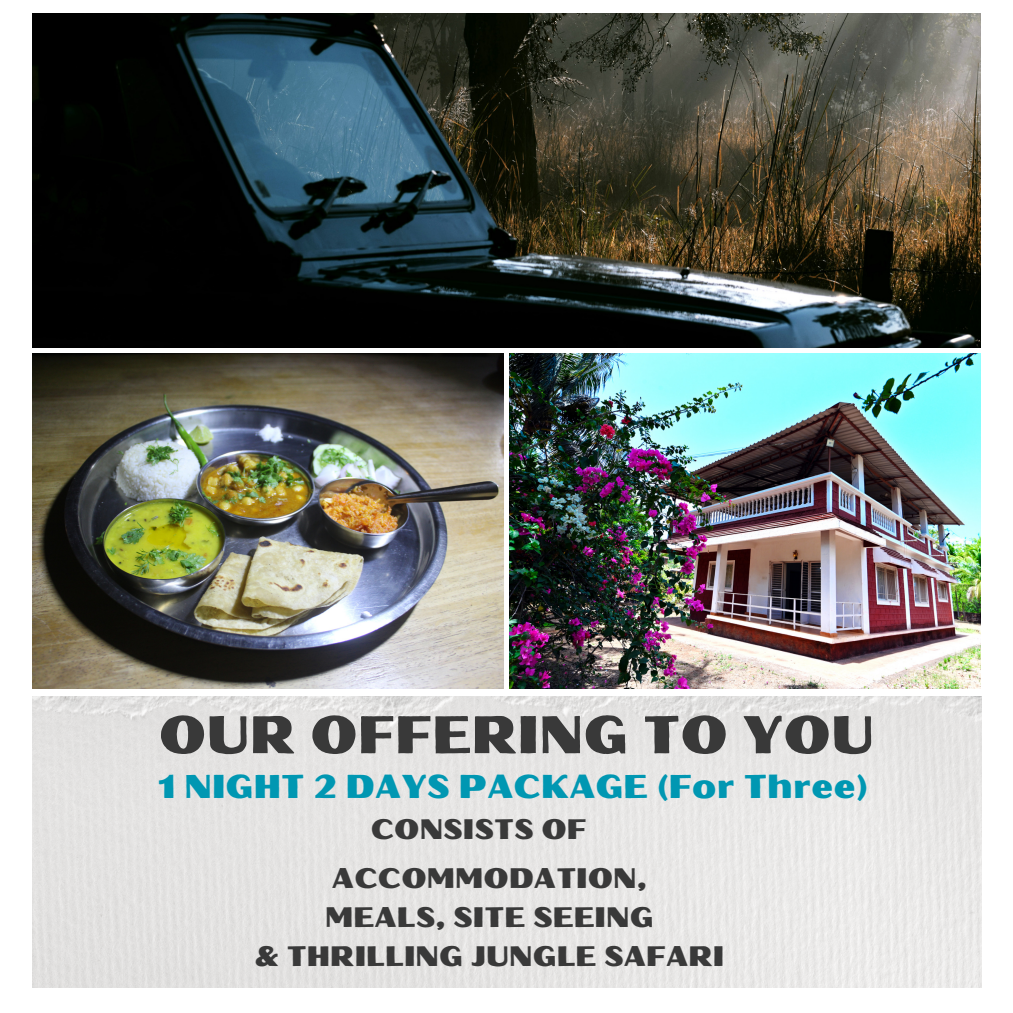
<style>
.page{position:relative;width:1013px;height:1013px;background:#fff}
.page>*{position:absolute;margin:0;border:0;box-sizing:border-box;transform-origin:0 0}
.t1{font:53.12px "Oilvare Base";color:#393939}
.t2{font:33.12px "Oilvare Base";color:#0097b2}
.t3{font:28.25px "Oilvare Base";color:#393939}
</style>
<div class="page">
<img style="left:33px;top:13px;width:947px;height:335px">
<img style="left:33px;top:353px;width:470px;height:335px">
<img style="left:509px;top:353px;width:471px;height:335px">
<img style="left:33px;top:696px;width:948px;height:291px">
<h2 class="t1" style="left:159px;top:701px;width:717px">OUR OFFERING TO YOU</h2>
<p class="t2" style="left:157px;top:765px;width:712px">1 NIGHT 2 DAYS PACKAGE (For Three)</p>
<h1 class="t3" style="left:371px;top:811px;width:217px">CONSISTS OF</h1>
<p class="t3" style="left:332px;top:860px;width:316px">ACCOMMODATION,</p>
<p class="t3" style="left:325px;top:899px;width:330px">MEALS, SITE SEEING</p>
<p class="t3" style="left:254px;top:939px;width:471px">&amp; THRILLING JUNGLE SAFARI</p>
</div>
